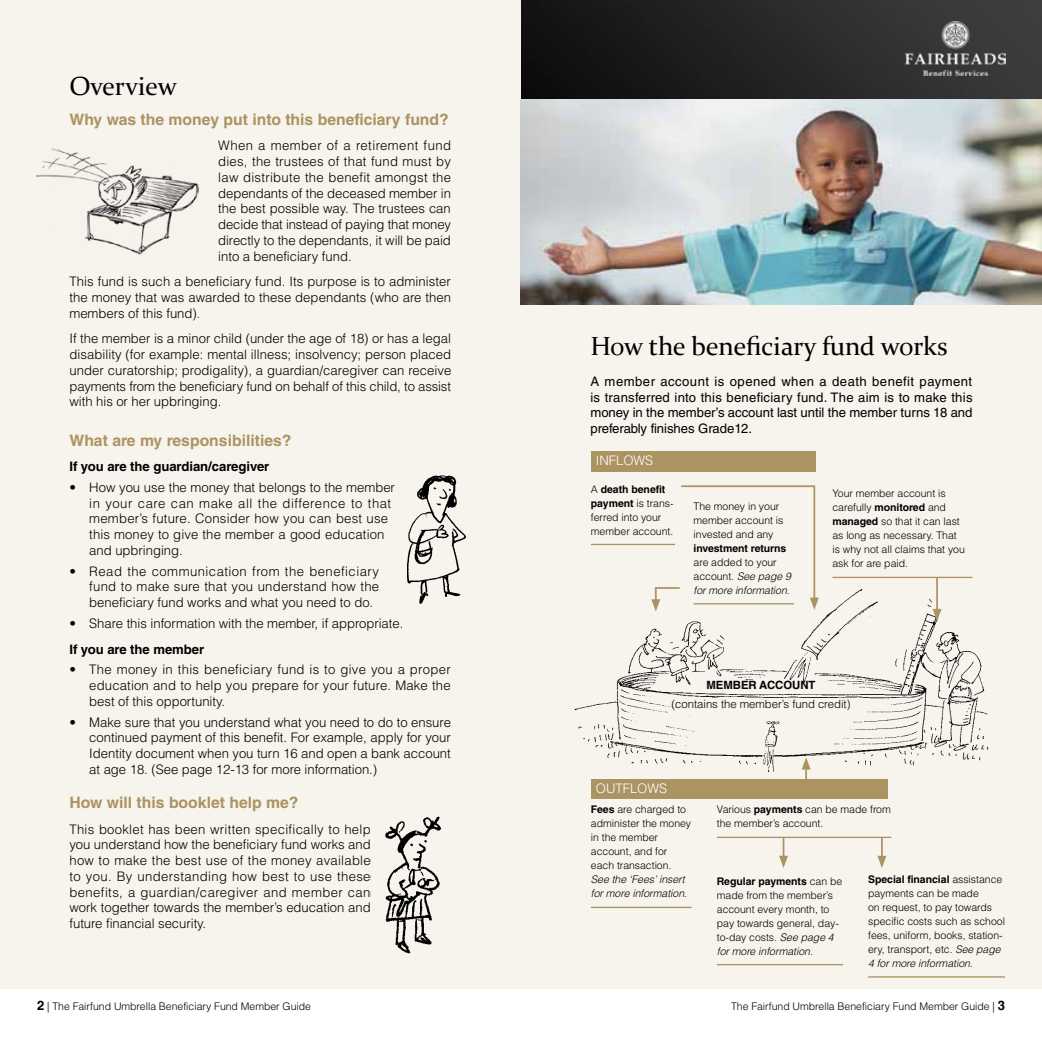
<style>
.page{position:relative;width:1042px;height:1042px;background:#fff}
.page>*{position:absolute;margin:0;border:0;box-sizing:border-box;transform-origin:0 0}
.t1{font:26.25px "Constantia";letter-spacing:-.005em;color:#000}
.t2{font:700 15.75px "Helvetica LT Std";color:#ab9362}
.t3{font:300 13.12px/15.8px "Helvetica LT Std";letter-spacing:-.005em;color:#000;text-align:justify}
.t4{font:13.12px/15.8px "Helvetica LT Std";letter-spacing:-.005em;color:#000;text-align:justify}
.t5{font:700 13.12px "Helvetica LT Std";letter-spacing:-.005em;color:#000}
.t6{font:300 13.12px "Helvetica LT Std";letter-spacing:-.005em;color:#fff}
.t7{font:300 11.38px "Helvetica LT Std";letter-spacing:-.005em;color:#000}
.t8{font:700 11.38px "Helvetica LT Std";letter-spacing:-.005em;color:#000}
.t9{font:300 10.5px/14px "Helvetica LT Std";letter-spacing:-.005em;color:#000}
.t10{font:italic 300 10.5px/14px "Helvetica LT Std";letter-spacing:-.005em;color:#000}
.t11{font:700 10.5px "Helvetica LT Std";letter-spacing:-.005em;color:#000}
.s1{font-weight:700}
.s2{font-style:normal}
.s3{font-style:italic}
.s4{font-weight:700;font-size:13.12px}
</style>
<div class="page">
<div style="left:0;top:0;width:521px;height:988px;background:#f7f3ed"></div>
<div style="left:521px;top:0;width:521px;height:988px;background:#f7f3ed"></div>
<img style="left:521px;top:0;width:521px;height:305px">
<img style="left:905px;top:21px;width:100px;height:55px">
<img style="left:37px;top:148px;width:161px;height:106px">
<img style="left:407px;top:475px;width:59px;height:129px">
<img style="left:385px;top:816px;width:56px;height:138px">
<img style="left:574px;top:589px;width:414px;height:183px">
<hr style="left:591px;top:907px;width:100px;height:1px;background:#ab9362">
<hr style="left:717px;top:837px;width:174px;height:1px;background:#ab9362">
<hr style="left:832px;top:577px;width:140px;height:1px;background:#ab9362">
<hr style="left:591px;top:544px;width:84px;height:1px;background:#ab9362">
<hr style="left:717px;top:964px;width:126px;height:1px;background:#ab9362">
<hr style="left:868px;top:976px;width:137px;height:1px;background:#ab9362">
<div style="left:591px;top:451px;width:224px;height:20px;background:#ab9362"></div>
<div style="left:591px;top:778px;width:296px;height:20px;background:#ab9362"></div>
<hr style="left:936px;top:578px;width:2px;height:33px;background:#ab9362">
<svg style="left:932px;top:609px;width:9px;height:12px"></svg>
<hr style="left:782px;top:838px;width:2px;height:20px;background:#ab9362">
<svg style="left:779px;top:856px;width:9px;height:12px"></svg>
<hr style="left:881px;top:838px;width:2px;height:20px;background:#ab9362">
<svg style="left:877px;top:856px;width:9px;height:12px"></svg>
<hr style="left:805px;top:767px;width:2px;height:20px;background:#ab9362">
<svg style="left:801px;top:757px;width:9px;height:12px"></svg>
<svg style="left:651px;top:485px;width:168px;height:126px"></svg>
<h1 class="t1" style="left:69px;top:69px;width:109px">Overview</h1>
<p class="t2" style="left:69px;top:109px;width:381px">Why was the money put into this beneficiary fund?</p>
<p class="t3" style="left:218px;top:138px;width:234px">When a member of a retirement fund dies, the trustees of that fund must by law distribute the benefit amongst the dependants of the deceased member in the best possible way. The trustees can decide that instead of paying that money directly to the dependants, it will be paid into a beneficiary fund.</p>
<p class="t3" style="left:69px;top:274px;width:383px">This fund is such a beneficiary fund. Its purpose is to administer the money that was awarded to these dependants (who are then members of this fund).</p>
<p class="t3" style="left:69px;top:331px;width:383px">If the member is a minor child (under the age of 18) or has a legal disability (for example: mental illness; insolvency; person placed under curatorship; prodigality), a guardian/caregiver can receive payments from the beneficiary fund on behalf of this child, to assist with his or her upbringing.</p>
<p class="t2" style="left:69px;top:430px;width:224px">What are my responsibilities?</p>
<p class="t5" style="left:69px;top:458px;width:201px">If you are the guardian/caregiver</p>
<p class="t3" style="left:89px;top:479px;width:307px;text-align:left;text-indent:-20px">• How you use the money that belongs to the member in your care can make all the difference to that member’s future. Consider how you can best use this money to give the member a good education and upbringing.</p>
<p class="t3" style="left:89px;top:563px;width:291px;text-indent:-20px">• Read the communication from the beneficiary fund to make sure that you understand how the beneficiary fund works and what you need to do.</p>
<p class="t3" style="left:69px;top:615px;width:335px">• Share this information with the member, if appropriate.</p>
<p class="t5" style="left:69px;top:641px;width:136px">If you are the member</p>
<p class="t3" style="left:89px;top:661px;width:363px;text-indent:-20px">• The money in this beneficiary fund is to give you a proper education and to help you prepare for your future. Make the best of this opportunity.</p>
<p class="t3" style="left:89px;top:714px;width:363px;text-indent:-20px">• Make sure that you understand what you need to do to ensure continued payment of this benefit. For example, apply for your Identity document when you turn 16 and open a bank account at age 18. (See page 12-13 for more information.)</p>
<p class="t2" style="left:69px;top:793px;width:231px">How will this booklet help me?</p>
<p class="t3" style="left:69px;top:821px;width:303px">This booklet has been written specifically to help you understand how the beneficiary fund works and how to make the best use of the money available to you. By understanding how best to use these benefits, a guardian/caregiver and member can work together towards the member’s education and future financial security.</p>
<h1 class="t1" style="left:590px;top:328px;width:359px">How the beneficiary fund works</h1>
<p class="t4" style="left:590px;top:373px;width:384px">A member account is opened when a death benefit payment is transferred into this beneficiary fund. The aim is to make this money in the member’s account last until the member turns 18 and preferably finishes Grade12.</p>
<p class="t6" style="left:596px;top:452px;width:59px">INFLOWS</p>
<p class="t9" style="left:591px;top:482px;width:84px">A <span class="s1">death benefit payment</span> is trans&shy;ferred into your member account.</p>
<p class="t9" style="left:693px;top:499px;width:91px">The money in your member account is invested and any</p>
<p class="t11" style="left:693px;top:542px;width:94px">investment returns</p>
<p class="t10" style="left:693px;top:555px;width:99px"><span class="s2">are added to your account.</span> See page 9 for more information.</p>
<p class="t9" style="left:832px;top:487px;width:134px">Your member account is carefully <span class="s1">monitored</span> and <span class="s1">managed</span> so that it can last as long as necessary. That is why not all claims that you ask for are paid.</p>
<p class="t8" style="left:706px;top:678px;width:35px">MEMBER</p>
<p class="t8" style="left:759px;top:678px;width:58px">ACCOUNT</p>
<p class="t7" style="left:671px;top:697px;width:180px">(contains the member’s fund credit)</p>
<p class="t6" style="left:596px;top:780px;width:73px">OUTFLOWS</p>
<p class="t9" style="left:591px;top:802px;width:102px"><span class="s1">Fees</span> are charged to administer the money in the member account, and for each transaction.</p>
<p class="t10" style="left:591px;top:873px;width:98px">See the ‘Fees’ insert for more information.</p>
<p class="t9" style="left:717px;top:802px;width:175px">Various <span class="s1">payments</span> can be made from the member’s account.</p>
<p class="t9" style="left:717px;top:874px;width:127px"><span class="s1">Regular payments</span> can be made from the member’s account every month, to pay towards general, day&shy;to-day costs. <span class="s3">See page 4 for more information.</span></p>
<p class="t9" style="left:868px;top:872px;width:138px"><span class="s1">Special financial</span> assistance payments can be made<br>on request, to pay towards specific costs such as school fees, uniform, books, station&shy;ery, transport, etc. <span class="s3">See page<br>4 for more information.</span></p>
<p class="t9" style="left:37px;top:999px;width:275px"><span class="s4">2</span> | The Fairfund Umbrella Beneficiary Fund Member Guide</p>
<p class="t9" style="left:731px;top:999px;width:275px">The Fairfund Umbrella Beneficiary Fund Member Guide | <span class="s4">3</span></p>
</div>
